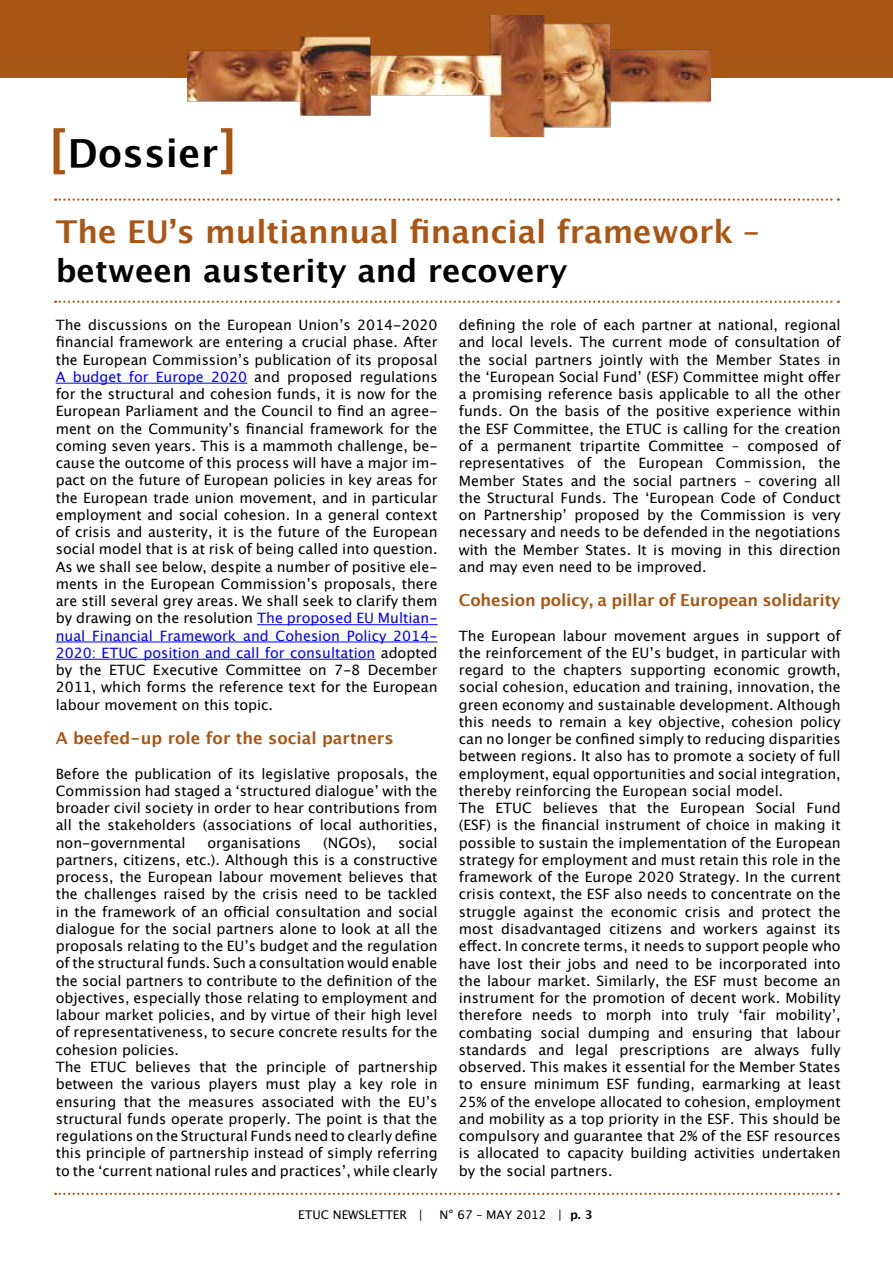
<style>
.page{position:relative;width:893px;height:1263px;background:#fff}
.page>*{position:absolute;margin:0;border:0;box-sizing:border-box;transform-origin:0 0}
.t1{font:700 38.7px "Lucida Grande";letter-spacing:.01em;color:#000}
.t2{font:700 31.5px "Lucida Grande";color:#a95615}
.t3{font:700 31.5px "Lucida Grande";color:#000}
.t4{font:700 16.5px "Lucida Grande";letter-spacing:-.01em;color:#a95615}
.t5{font:14.25px/17.2px "Lucida Grande";color:#000;text-align:justify}
.t6{font:12px "Lucida Grande";color:#000}
.s1{font-size:50.4px;color:#a95615}
.s2{color:#00f}
.s3{font-weight:700}
</style>
<div class="page">
<svg style="left:55px;top:1193px;width:784px;height:2px"></svg>
<div style="left:0;top:0;width:893px;height:78px;background:#a95615"></div>
<img style="left:188px;top:15px;width:522px;height:121px">
<svg style="left:55px;top:198px;width:784px;height:3px"></svg>
<svg style="left:55px;top:301px;width:784px;height:2px"></svg>
<hr style="left:56px;top:383px;width:191px;height:1px;background:#00f">
<hr style="left:257px;top:624px;width:181px;height:1px;background:#00f">
<hr style="left:56px;top:642px;width:382px;height:1px;background:#00f">
<hr style="left:56px;top:659px;width:319px;height:1px;background:#00f">
<h1 class="t1" style="left:49px;top:122px;width:190px"><span class="s1">[</span>Dossier<span class="s1">]</span></h1>
<h2 class="t2" style="left:56px;top:206px;width:705px">The EU’s multiannual financial framework –</h2>
<h2 class="t3" style="left:56px;top:245px;width:513px">between austerity and recovery</h2>
<p class="t5" style="left:56px;top:316px;width:383px">The discussions on the European Union’s 2014-2020 financial framework are entering a crucial phase. After the European Commission’s publication of its proposal <span class="s2">A budget for Europe 2020</span> and proposed regulations for the structural and cohesion funds, it is now for the European Parliament and the Council to find an agree&shy;ment on the Community’s financial framework for the coming seven years. This is a mammoth challenge, be&shy;cause the outcome of this process will have a major im&shy;pact on the future of European policies in key areas for the European trade union movement, and in particular employment and social cohesion. In a general context of crisis and austerity, it is the future of the European social model that is at risk of being called into question.<br>As we shall see below, despite a number of positive ele&shy;ments in the European Commission’s proposals, there are still several grey areas. We shall seek to clarify them by drawing on the resolution <span class="s2">The proposed EU Multian&shy;nual Financial Framework and Cohesion Policy 2014- 2020: ETUC position and call for consultation</span> adopted by the ETUC Executive Committee on 7-8 December 2011, which forms the reference text for the European labour movement on this topic.</p>
<p class="t4" style="left:56px;top:725px;width:339px">A beefed-up role for the social partners</p>
<p class="t5" style="left:56px;top:765px;width:383px">Before the publication of its legislative proposals, the Commission had staged a ‘structured dialogue’ with the broader civil society in order to hear contributions from all the stakeholders (associations of local authorities, non-governmental</p>
<p class="t5" style="left:459px;top:317px;width:384px">defining the role of each partner at national, regional and local levels. The current mode of consultation of the social partners jointly with the Member States in the ‘European Social Fund’ (ESF) Committee might offer a promising reference basis applicable to all the other funds. On the basis of the positive experience within the ESF Committee, the ETUC is calling for the creation of a permanent tripartite Committee – composed of representatives of the European Commission, the Member States and the social partners – covering all the Structural Funds. The ‘European Code of Conduct on Partnership’ proposed by the Commission is very necessary and needs to be defended in the negotiations with the Member States. It is moving in this direction and may even need to be improved.</p>
<p class="t4" style="left:459px;top:587px;width:383px">Cohesion policy, a pillar of European solidarity</p>
<p class="t5" style="left:459px;top:627px;width:383px;text-align:left">The European labour movement argues in support of the reinforcement of the EU’s budget, in particular with regard to the chapters supporting economic growth, social cohesion, education and training, innovation, the green economy and sustainable development. Although this needs to remain a key objective, cohesion policy can no longer be confined simply to reducing disparities between regions. It also has to promote a society of full employment, equal opportunities and social integration, thereby reinforcing the European social model.<br>The ETUC believes that the European Social Fund (ESF) is the financial instrument of choice in making it possible to sustain the implementation of the European strategy for employment and must retain this role in the framework of the Europe 2020 Strategy. In the current crisis context, the ESF also needs to concentrate on the struggle against the economic crisis and protect the most disadvantaged citizens and workers against its effect. In concrete terms, it needs to support people who have lost their jobs and need to be incorporated into the labour market. Similarly, the ESF must become an instrument for the promotion of decent work. Mobility therefore needs to morph into truly ‘fair mobility’, combating social dumping and ensuring that labour standards and legal prescriptions are always fully observed. This makes it essential for the Member States to ensure minimum ESF funding, earmarking at least 25% of the envelope allocated to cohesion, employment and mobility as a top priority in the ESF. This should be compulsory and guarantee that 2% of the ESF resources is allocated to capacity building activities undertaken by the social partners.</p>
<p class="t5" style="left:56px;top:834px;width:383px;text-align:left;text-indent:342px">social partners, citizens, etc.). Although this is a constructive process, the European labour movement believes that the challenges raised by the crisis need to be tackled in the framework of an official consultation and social dialogue for the social partners alone to look at all the proposals relating to the EU’s budget and the regulation of the structural funds. Such a consultation would enable the social partners to contribute to the definition of the objectives, especially those relating to employment and labour market policies, and by virtue of their high level of representativeness, to secure concrete results for the cohesion policies.<br>The ETUC believes that the principle of partnership between the various players must play a key role in ensuring that the measures associated with the EU’s structural funds operate properly. The point is that the regulations on the Structural Funds need to clearly define this principle of partnership instead of simply referring to the ‘current national rules and practices’, while clearly</p>
<p class="t5" style="left:207px;top:834px;width:95px">organisations</p>
<p class="t5" style="left:323px;top:834px;width:54px">(NGOs),</p>
<p class="t6" style="left:298px;top:1207px;width:126px">ETUC NEWSLETTER |</p>
<p class="t6" style="left:440px;top:1207px;width:155px">N° 67 – May 2012 | <span class="s3">p. 3</span></p>
</div>
